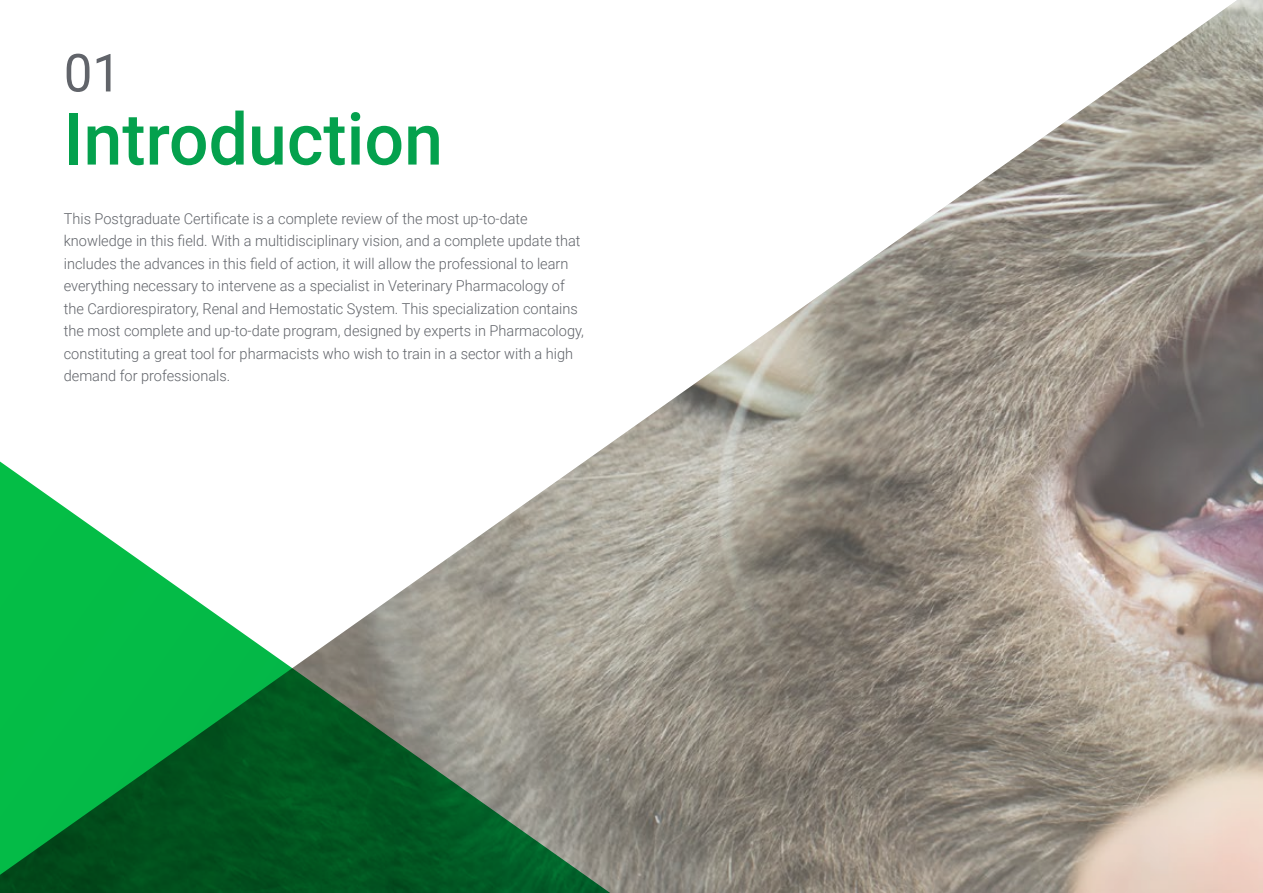
<style>
.page{position:relative;width:1263px;height:893px;background:#fff}
.page>*{position:absolute;margin:0;border:0;box-sizing:border-box;transform-origin:0 0}
.t1{font:500 72px "Roboto";color:#04a14d}
.t2{font:52.5px "Roboto";color:#61646a}
.t3{font:300 15px/22.5px "Roboto";color:#61646a}
</style>
<div class="page">
<img style="left:607px;top:0;width:656px;height:893px">
<svg style="left:0;top:446px;width:640px;height:447px"></svg>
<h2 class="t2" style="left:64px;top:36px;width:59px">01</h2>
<h1 class="t1" style="left:64px;top:89px;width:381px">Introduction</h1>
<p class="t3" style="left:64px;top:207px;width:522px">This Postgraduate Certificate is a complete review of the most up-to-date knowledge in this field. With a multidisciplinary vision, and a complete update that includes the advances in this field of action, it will allow the professional to learn everything necessary to intervene as a specialist in Veterinary Pharmacology of the Cardiorespiratory, Renal and Hemostatic System. This specialization contains the most complete and up-to-date program, designed by experts in Pharmacology, constituting a great tool for pharmacists who wish to train in a sector with a high demand for professionals.</p>
</div>
